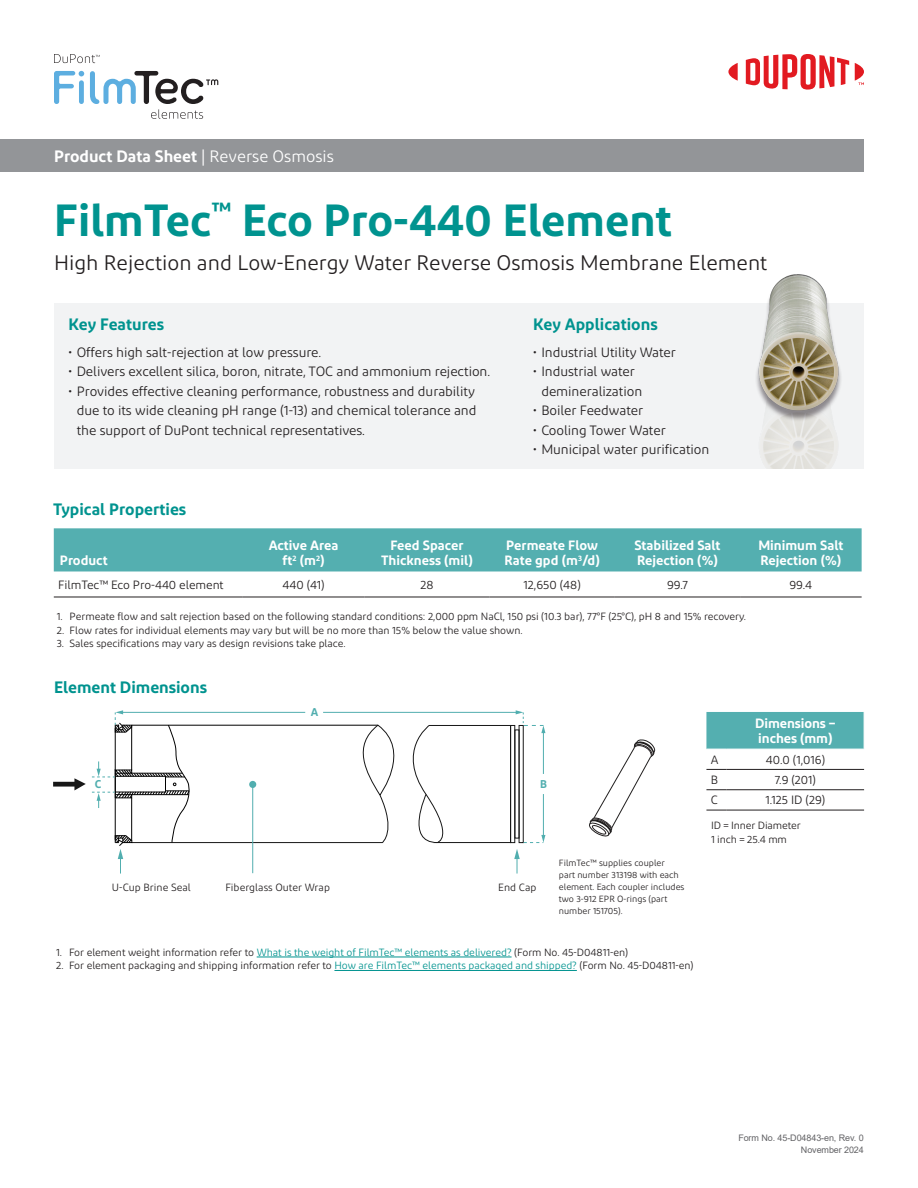
<style>
.page{position:relative;width:918px;height:1188px;background:#fff}
.page>*{position:absolute;margin:0;border:0;box-sizing:border-box;transform-origin:0 0}
.Main_headline{font:600 45px "Diodrum";color:#00938f}
.Main_headline-2{font:21px "Diodrum";color:#231f20}
.Table_title{font:600 16.5px "Diodrum";color:#00938f}
.t1{font:600 16.5px "Diodrum";color:#fff}
.Body_headline{font:600 16.5px "Diodrum";color:#00938f}
.t2{font:13.5px/19.5px "Diodrum";letter-spacing:-.005em;color:#231f20;text-align:justify}
.Table_section_title{font:600 13.5px/15px "Diodrum";color:#fff}
.Table_body_text{font:12px "Diodrum";letter-spacing:-.005em;color:#231f20}
.t3{font:600 11.25px "Diodrum";color:#51aeaf}
.Body_text_10_14_Gray{font:10.5px "Diodrum";letter-spacing:-.005em;color:#231f20}
.Chart_legend{font:10.5px "Diodrum";letter-spacing:-.01em;color:#231f20}
.Body_text_10_14_Gray-2{font:9px/12px "Diodrum";color:#231f20}
.t4{font:9px/12px "Arial";letter-spacing:-.01em;color:#636366;text-align:right}
.s1{font-weight:400}
.s2{color:#00938f}
</style>
<div class="page">
<svg style="left:728px;top:63px;width:10px;height:18px"></svg>
<svg style="left:746px;top:54px;width:103px;height:36px"></svg>
<svg style="left:855px;top:63px;width:9px;height:22px"></svg>
<div style="left:0;top:139px;width:864px;height:33px;background:#939598"></div>
<svg style="left:54px;top:54px;width:46px;height:9px"></svg>
<svg style="left:90px;top:71px;width:128px;height:48px"></svg>
<svg style="left:54px;top:71px;width:30px;height:33px"></svg>
<div style="left:79px;top:80px;width:5px;height:24px;background:#5daee0;border-radius:3px"></div>
<div style="left:54px;top:304px;width:809px;height:165px;background:#f2f3f4"></div>
<svg style="left:589px;top:739px;width:67px;height:98px"></svg>
<svg style="left:92px;top:710px;width:453px;height:164px"></svg>
<svg style="left:53px;top:778px;width:33px;height:12px"></svg>
<svg style="left:706px;top:769px;width:21px;height:1px"></svg>
<hr style="left:727px;top:769px;width:137px;height:1px;background:#231f20">
<svg style="left:706px;top:789px;width:21px;height:1px"></svg>
<hr style="left:727px;top:789px;width:137px;height:1px;background:#231f20">
<svg style="left:706px;top:810px;width:21px;height:1px"></svg>
<hr style="left:727px;top:810px;width:137px;height:1px;background:#231f20">
<div style="left:706px;top:712px;width:158px;height:37px;background:#54afb0"></div>
<div style="left:54px;top:528px;width:808px;height:43px;background:#54afb0"></div>
<hr style="left:54px;top:597px;width:189px;height:1px;background:#231f20">
<hr style="left:243px;top:597px;width:121px;height:1px;background:#231f20">
<hr style="left:364px;top:597px;width:126px;height:1px;background:#231f20">
<hr style="left:490px;top:597px;width:125px;height:1px;background:#231f20">
<hr style="left:615px;top:597px;width:125px;height:1px;background:#231f20">
<hr style="left:740px;top:597px;width:122px;height:1px;background:#231f20">
<hr style="left:257px;top:957px;width:255px;height:1px;background:#00938f">
<hr style="left:334px;top:970px;width:243px;height:1px;background:#00938f">
<img style="left:750px;top:274px;width:97px;height:195px">
<h3 class="t1" style="left:54px;top:145px;width:281px">Product Data Sheet <span class="s1">| Reverse Osmosis</span></h3>
<p class="Main_headline" style="left:54px;top:191px;width:620px">FilmTec<sup>™</sup> Eco Pro-440 Element</p>
<p class="Main_headline-2" style="left:54px;top:249px;width:715px">High Rejection and Low-Energy Water Reverse Osmosis Membrane Element</p>
<p class="Body_headline" style="left:69px;top:314px;width:97px">Key Features</p>
<p class="t2" style="left:69px;top:342px;width:254px">• Offers high salt-rejection at low pressure.</p>
<p class="t2" style="left:69px;top:361px;width:423px">• Delivers excellent silica, boron, nitrate, TOC and ammonium rejection.</p>
<p class="t2" style="left:77px;top:381px;width:401px;text-indent:-8px">• Provides effective cleaning performance, robustness and durability due to its wide cleaning pH range (1-13) and chemical tolerance and the support of DuPont technical representatives.</p>
<p class="Body_headline" style="left:533px;top:314px;width:126px">Key Applications</p>
<p class="t2" style="left:533px;top:342px;width:144px">• Industrial Utility Water</p>
<p class="t2" style="left:533px;top:361px;width:110px;text-align:center">• Industrial water demineralization</p>
<p class="t2" style="left:533px;top:400px;width:111px">• Boiler Feedwater</p>
<p class="t2" style="left:533px;top:420px;width:134px">• Cooling Tower Water</p>
<p class="t2" style="left:533px;top:439px;width:178px">• Municipal water purification</p>
<p class="Table_title" style="left:53px;top:498px;width:135px">Typical Properties</p>
<p class="Table_section_title" style="left:60px;top:553px;width:49px">Product</p>
<p class="Table_section_title" style="left:269px;top:538px;width:71px">Active Area</p>
<p class="Table_section_title" style="left:282px;top:553px;width:44px">ft<sup>2</sup> (m<sup>2</sup>)</p>
<p class="Table_section_title" style="left:390px;top:538px;width:75px">Feed Spacer</p>
<p class="Table_section_title" style="left:381px;top:553px;width:93px">Thickness (mil)</p>
<p class="Table_section_title" style="left:505px;top:538px;width:97px">Permeate Flow<br>Rate gpd (m<sup>3</sup>/d)</p>
<p class="Table_section_title" style="left:634px;top:538px;width:88px">Stabilized Salt</p>
<p class="Table_section_title" style="left:637px;top:553px;width:82px">Rejection (%)</p>
<p class="Table_section_title" style="left:758px;top:538px;width:87px">Minimum Salt</p>
<p class="Table_section_title" style="left:760px;top:553px;width:82px">Rejection (%)</p>
<p class="Table_body_text" style="left:58px;top:577px;width:167px">FilmTec™ Eco Pro-440 element</p>
<p class="Table_body_text" style="left:282px;top:577px;width:44px">440 (41)</p>
<p class="Table_body_text" style="left:420px;top:577px;width:15px">28</p>
<p class="Table_body_text" style="left:524px;top:577px;width:59px">12,650 (48)</p>
<p class="Table_body_text" style="left:667px;top:577px;width:22px">99.7</p>
<p class="Table_body_text" style="left:789px;top:577px;width:24px">99.4</p>
<p class="Body_text_10_14_Gray" style="left:57px;top:610px;width:691px">1. Permeate flow and salt rejection based on the following standard conditions: 2,000 ppm NaCl, 150 psi (10.3 bar), 77°F (25°C), pH 8 and 15% recovery.</p>
<p class="Body_text_10_14_Gray" style="left:57px;top:624px;width:467px">2. Flow rates for individual elements may vary but will be no more than 15% below the value shown.</p>
<p class="Body_text_10_14_Gray" style="left:57px;top:637px;width:290px">3. Sales specifications may vary as design revisions take place.</p>
<p class="Table_title" style="left:54px;top:677px;width:154px">Element Dimensions</p>
<p class="t3" style="left:311px;top:705px;width:9px">A</p>
<p class="t3" style="left:95px;top:777px;width:8px">C</p>
<p class="t3" style="left:540px;top:777px;width:8px">B</p>
<p class="Body_text_10_14_Gray" style="left:112px;top:881px;width:80px">U-Cup Brine Seal</p>
<p class="Body_text_10_14_Gray" style="left:225px;top:881px;width:106px">Fiberglass Outer Wrap</p>
<p class="Body_text_10_14_Gray" style="left:498px;top:881px;width:40px">End Cap</p>
<p class="Body_text_10_14_Gray-2" style="left:559px;top:857px;width:127px">FilmTec™ supplies coupler<br>part number 313198 with each element. Each coupler includes two 3-912 EPR O-rings (part number 151705).</p>
<p class="Body_text_10_14_Gray" style="left:56px;top:946px;width:573px">1. For element weight information refer to <span class="s2">What is the weight of FilmTec™ elements as delivered?</span> (Form No. 45-D04811-en)</p>
<p class="Body_text_10_14_Gray" style="left:56px;top:959px;width:639px">2. For element packaging and shipping information refer to <span class="s2">How are FilmTec™ elements packaged and shipped?</span> (Form No. 45-D04811-en)</p>
<p class="Table_section_title" style="left:755px;top:715px;width:82px">Dimensions – inches (mm)</p>
<p class="Table_body_text" style="left:711px;top:752px;width:9px">A</p>
<p class="Table_body_text" style="left:766px;top:752px;width:61px">40.0 (1,016)</p>
<p class="Table_body_text" style="left:711px;top:773px;width:9px">B</p>
<p class="Table_body_text" style="left:775px;top:773px;width:43px">7.9 (201)</p>
<p class="Table_body_text" style="left:711px;top:793px;width:9px">C</p>
<p class="Table_body_text" style="left:766px;top:793px;width:61px">1.125 ID (29)</p>
<p class="Chart_legend" style="left:711px;top:819px;width:91px">ID = Inner Diameter</p>
<p class="Chart_legend" style="left:711px;top:833px;width:77px">1 inch = 25.4 mm</p>
<p class="t4" style="left:738px;top:1132px;width:127px">Form No. 45-D04843-en, Rev. 0<br>November 2024</p>
</div>
